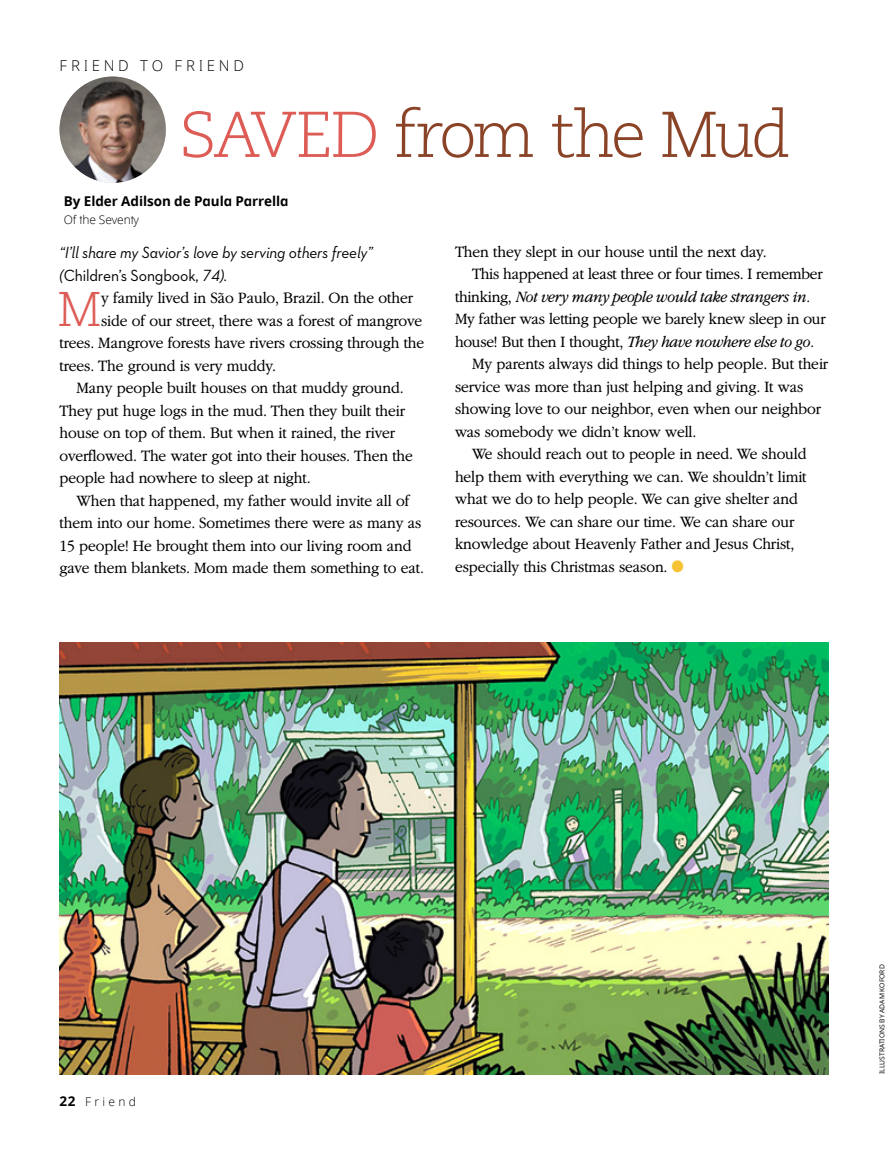
<style>
.page{position:relative;width:893px;height:1161px;background:#fff}
.page>*{position:absolute;margin:0;border:0;box-sizing:border-box;transform-origin:0 0}
.t1{font:300 64.5px "Caecilialds Std";letter-spacing:-.05em;color:#8a4327}
.ARTCL_para_first_reg{font:300 48.6px "Caecilialds Std";color:#dd5d56}
.ARTCL_para_regular{font:300 16.5px/22.5px "Garamondlds Lat Plus";letter-spacing:-.01em;color:#000;scale:.95 1}
.ARTCL_para_first_reg-2{font:300 16.5px "Garamondlds Lat Plus";letter-spacing:-.01em;color:#000;scale:.95 1}
.ARTCL_epigraph{font:16.5px/22.5px "Neutralds Lat Book Italic Alt";letter-spacing:-.01em;color:#000;scale:.95 1}
.t2{font:300 15px "Dots Solidlds Lat";letter-spacing:.255em;color:#000}
.ARTCL-BY_para_first{font:13.5px "Dots Solid lds Lat Bold";letter-spacing:-.005em;color:#000}
.ARTCL-BY_para{font:300 12px "Dots Solidlds Lat";letter-spacing:-.005em;color:#000}
.Folio_L{font:300 12px "Dots Solidlds Lat";letter-spacing:.28em;color:#000}
.FIGimg-CRDT_para{font:6.75px "Dots Solidlds Lat";color:#000}
.s1{color:#dd5d56}
.s2{font-family:"Neutralds Lat Book Alt"}
.s3{font-style:italic}
.s4{font-family:"Ding P Ilds Dpi";font-weight:400;color:#f7c233}
.s5{font-family:"Dots Solid lds Lat Bold";font-weight:400;font-size:13.5px}
</style>
<div class="page">
<img style="left:60px;top:77px;width:106px;height:106px;border-radius:53px">
<img style="left:60px;top:642px;width:769px;height:432px">
<p class="t2" style="left:60px;top:55px;width:186px">FRIEND TO FRIEND</p>
<p class="t1" style="left:179px;top:98px;width:613px"><span class="s1">SAVED</span> from the Mud</p>
<p class="ARTCL-BY_para_first" style="left:64px;top:191px;width:226px">By Elder Adilson de Paula Parrella</p>
<p class="ARTCL-BY_para" style="left:64px;top:211px;width:77px">Of the Seventy</p>
<p class="ARTCL_epigraph" style="left:60px;top:241px;width:331px">“I’ll share my Savior’s love by serving others freely” (<span class="s2">Children’s Songbook,</span> 74).</p>
<p class="ARTCL_para_first_reg" style="left:57px;top:281px;width:46px">M</p>
<p class="ARTCL_para_first_reg-2" style="left:101px;top:286px;width:330px">y family lived in São Paulo, Brazil. On the other</p>
<p class="ARTCL_para_first_reg-2" style="left:101px;top:308px;width:340px">side of our street, there was a forest of mangrove</p>
<p class="ARTCL_para_first_reg-2" style="left:60px;top:331px;width:386px">trees. Mangrove forests have rivers crossing through the</p>
<p class="ARTCL_para_first_reg-2" style="left:60px;top:353px;width:230px">trees. The ground is very muddy.</p>
<p class="ARTCL_para_regular" style="left:60px;top:376px;width:374px;text-indent:17px">Many people built houses on that muddy ground.<br>They put huge logs in the mud. Then they built their house on top of them. But when it rained, the river overflowed. The water got into their houses. Then the people had nowhere to sleep at night.</p>
<p class="ARTCL_para_regular" style="left:60px;top:489px;width:385px;text-indent:17px">When that happened, my father would invite all of them into our home. Sometimes there were as many as 15 people! He brought them into our living room and gave them blankets. Mom made them something to eat.</p>
<p class="ARTCL_para_regular" style="left:455px;top:240px;width:330px">Then they slept in our house until the next day.</p>
<p class="ARTCL_para_regular" style="left:455px;top:263px;width:392px;text-indent:17px">This happened at least three or four times. I remember thinking, <span class="s3">Not very many people would take strangers in.<br></span>My father was letting people we barely knew sleep in our house! But then I thought, <span class="s3">They have nowhere else to go.</span></p>
<p class="ARTCL_para_regular" style="left:455px;top:353px;width:394px;text-indent:17px">My parents always did things to help people. But their service was more than just helping and giving. It was showing love to our neighbor, even when our neighbor was somebody we didn’t know well.</p>
<p class="ARTCL_para_regular" style="left:455px;top:443px;width:372px;text-indent:17px">We should reach out to people in need. We should help them with everything we can. We shouldn’t limit what we do to help people. We can give shelter and resources. We can share our time. We can share our knowledge about Heavenly Father and Jesus Christ, especially this Christmas season. <span class="s4">●</span></p>
<p class="Folio_L" style="left:60px;top:1092px;width:78px"><span class="s5">22</span> Friend</p>
<p class="FIGimg-CRDT_para" style="left:877px;top:1074px;width:111px;rotate:-90deg">ILLUSTRATIONS BY ADAM KOFORD</p>
</div>
